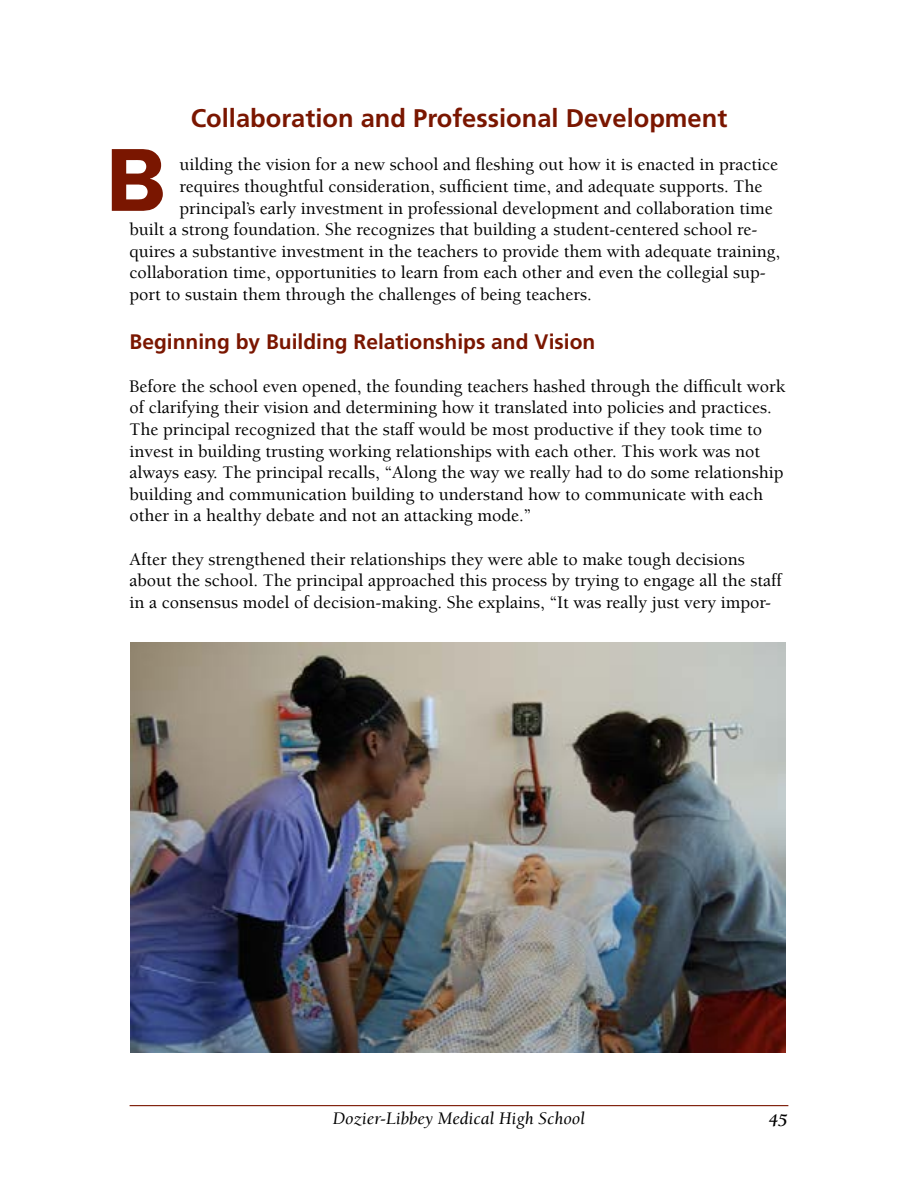
<style>
.page{position:relative;width:918px;height:1188px;background:#fff}
.page>*{position:absolute;margin:0;border:0;box-sizing:border-box;transform-origin:0 0}
.t1{font:600 90px "Franklin Gothic";color:#7a1600}
.t2{font:700 25.5px "Frutiger LT Std";color:#7a1600}
.t3{font:700 21px "Frutiger LT Std";color:#7a1600}
.t4{font:500 18px/21.6px "Berkeley LT";color:#000}
.t5{font:italic 18px "Berkeley LT";color:#000}
.t6{font:italic 700 18px "Berkeley LT";color:#000}
</style>
<div class="page">
<hr style="left:130px;top:1105px;width:658px;height:1px;background:#7a1600">
<img style="left:130px;top:642px;width:656px;height:411px">
<h2 class="t2" style="left:191px;top:103px;width:538px">Collaboration and Professional Development</h2>
<p class="t4" style="left:179px;top:154px;width:600px">uilding the vision for a new school and fleshing out how it is enacted in practice</p>
<p class="t4" style="left:179px;top:176px;width:585px">requires thoughtful consideration, sufficient time, and adequate supports. The</p>
<p class="t4" style="left:179px;top:197px;width:595px">principal’s early investment in professional development and collaboration time</p>
<p class="t4" style="left:130px;top:219px;width:629px">built a strong foundation. She recognizes that building a student-centered school re-</p>
<p class="t4" style="left:130px;top:241px;width:652px">quires a substantive investment in the teachers to provide them with adequate training,</p>
<p class="t4" style="left:130px;top:262px;width:638px">collaboration time, opportunities to learn from each other and even the collegial sup-</p>
<p class="t4" style="left:130px;top:284px;width:464px">port to sustain them through the challenges of being teachers.</p>
<p class="t3" style="left:130px;top:329px;width:467px">Beginning by Building Relationships and Vision</p>
<p class="t4" style="left:130px;top:376px;width:657px">Before the school even opened, the founding teachers hashed through the difficult work of clarifying their vision and determining how it translated into policies and practices.<br>The principal recognized that the staff would be most productive if they took time to invest in building trusting working relationships with each other. This work was not always easy. The principal recalls, “Along the way we really had to do some relationship building and communication building to understand how to communicate with each other in a healthy debate and not an attacking mode.”</p>
<p class="t4" style="left:130px;top:548px;width:654px">After they strengthened their relationships they were able to make tough decisions about the school. The principal approached this process by trying to engage all the staff in a consensus model of decision-making. She explains, “It was really just very impor-</p>
<h1 class="t1" style="left:106px;top:127px;width:61px">B</h1>
<p class="t5" style="left:333px;top:1109px;width:254px">Dozier-Libbey Medical High School</p>
<p class="t6" style="left:769px;top:1111px;width:20px">45</p>
</div>
